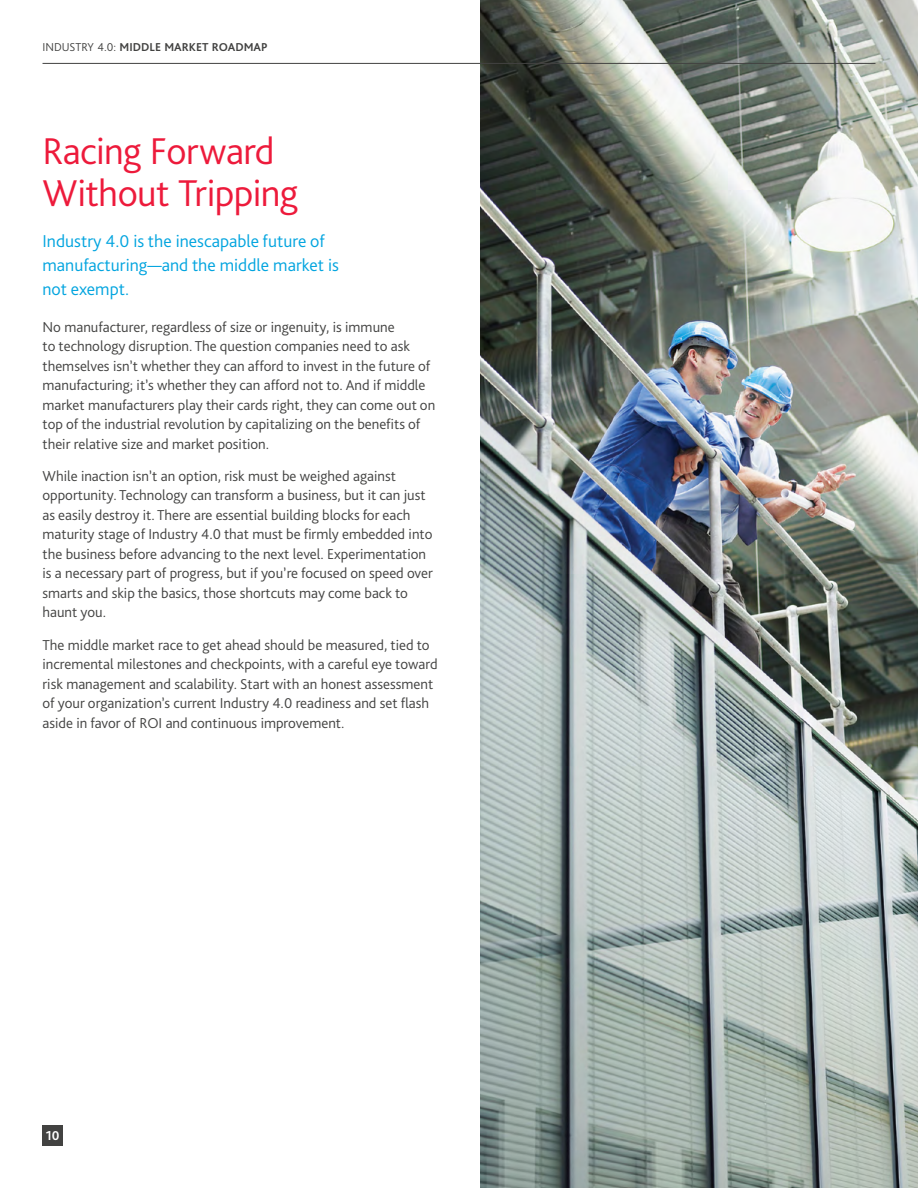
<style>
.page{position:relative;width:918px;height:1188px;background:#fff}
.page>*{position:absolute;margin:0;border:0;box-sizing:border-box;transform-origin:0 0}
.t1{font:300 39px/42px "Bliss Pro";letter-spacing:-.02em;color:#ed1a3b}
.t2{font:300 18px/24px "Bliss Pro";color:#00a4df}
.t3{font:300 15px/19.5px "Bliss Pro";color:#424241}
.t4{font:700 13.5px "Bliss Pro";color:#fff}
.t5{font:700 12px "Bliss Pro";color:#424241}
.s1{font-weight:300}
</style>
<div class="page">
<img style="left:480px;top:0;width:438px;height:1188px">
<div style="left:43px;top:1125px;width:20px;height:20px;background:#424241"></div>
<hr style="left:43px;top:63px;width:832px;height:1px;background:#424241">
<p class="t5" style="left:43px;top:40px;width:227px"><span class="s1">INDUSTRY 4.0:</span> MIDDLE MARKET ROADMAP</p>
<h1 class="t1" style="left:43px;top:129px;width:257px">Racing Forward<br>Without Tripping</h1>
<p class="t2" style="left:43px;top:229px;width:298px">Industry 4.0 is the inescapable future of manufacturing—and the middle market is not exempt.</p>
<p class="t3" style="left:43px;top:316px;width:394px">No manufacturer, regardless of size or ingenuity, is immune<br>to technology disruption. The question companies need to ask themselves isn’t whether they can afford to invest in the future of manufacturing; it’s whether they can afford not to. And if middle market manufacturers play their cards right, they can come out on top of the industrial revolution by capitalizing on the benefits of their relative size and market position.</p>
<p class="t3" style="left:43px;top:466px;width:392px">While inaction isn’t an option, risk must be weighed against opportunity. Technology can transform a business, but it can just as easily destroy it. There are essential building blocks for each maturity stage of Industry 4.0 that must be firmly embedded into the business before advancing to the next level. Experimentation is a necessary part of progress, but if you’re focused on speed over smarts and skip the basics, those shortcuts may come back to haunt you.</p>
<p class="t3" style="left:43px;top:634px;width:397px">The middle market race to get ahead should be measured, tied to incremental milestones and checkpoints, with a careful eye toward risk management and scalability. Start with an honest assessment of your organization’s current Industry 4.0 readiness and set flash aside in favor of ROI and continuous improvement.</p>
<p class="t4" style="left:46px;top:1128px;width:15px">10</p>
</div>
